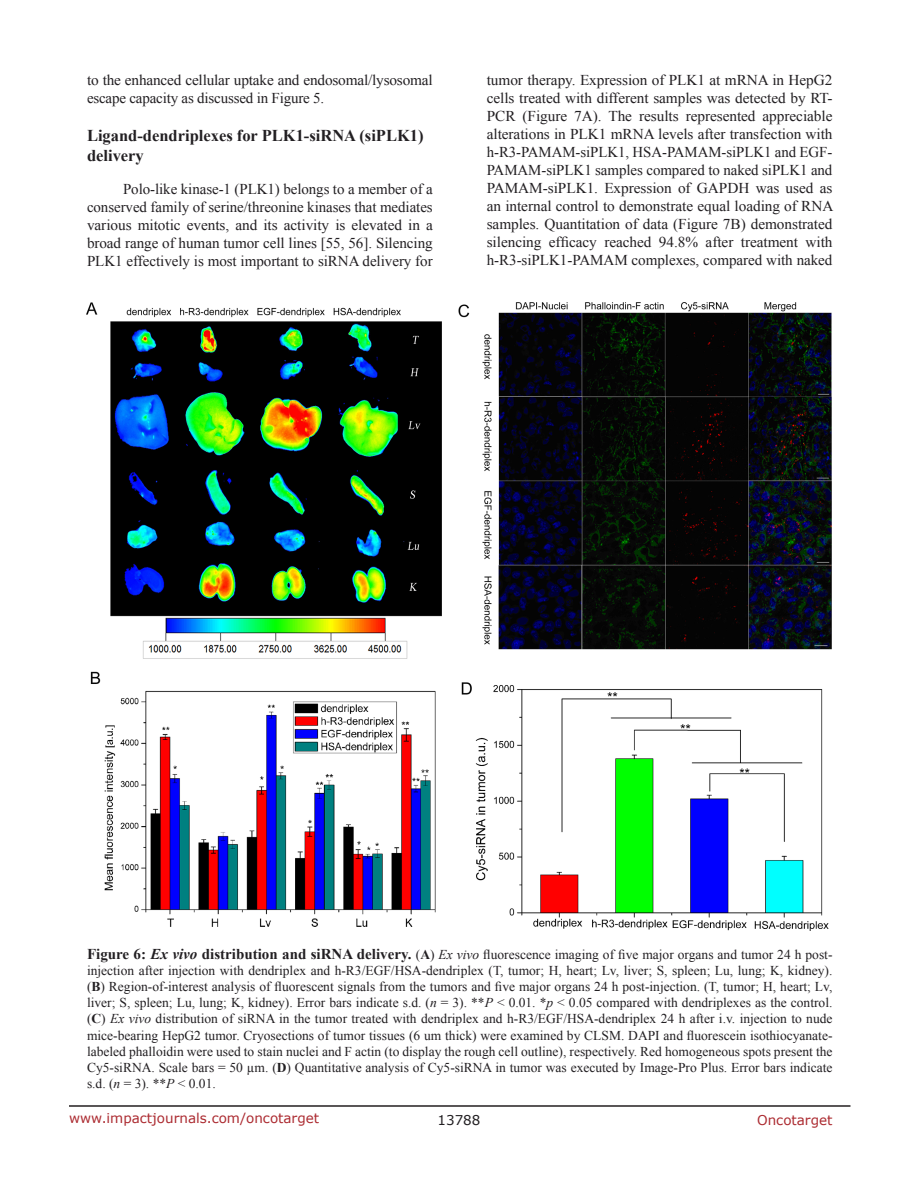
<style>
.page{position:relative;width:918px;height:1188px;background:#fff}
.page>*{position:absolute;margin:0;border:0;box-sizing:border-box;transform-origin:0 0}
.SubHeading{font:700 16.5px/19.8px "Times New Roman";color:#221f22}
.BodyText{font:15px/18px "Times New Roman";letter-spacing:-.005em;color:#221f22;text-align:justify}
.FigureText{font:13.5px/16.2px "Times New Roman";color:#221f22;text-align:justify}
.t1{font:13.5px "Verdana";color:#ac2b31}
.t2{font:13.5px "Verdana";color:#221f22}
.s1{font-weight:700;font-size:15px}
.s2{font-weight:700;font-style:italic;font-size:15px}
.s3{font-weight:700}
.s4{font-style:italic}
</style>
<div class="page">
<hr style="left:69px;top:1105px;width:781px;height:2px;background:#231f20">
<img style="left:86px;top:303px;width:746px;height:628px">
<p class="BodyText" style="left:87px;top:71px;width:347px">to the enhanced cellular uptake and endosomal/lysosomal escape capacity as discussed in Figure 5.</p>
<p class="SubHeading" style="left:87px;top:125px;width:338px">Ligand-dendriplexes for PLK1-siRNA (siPLK1) delivery</p>
<p class="BodyText" style="left:87px;top:180px;width:347px;text-indent:36px">Polo-like kinase-1 (PLK1) belongs to a member of a conserved family of serine/threonine kinases that mediates various mitotic events, and its activity is elevated in a broad range of human tumor cell lines [55, 56]. Silencing PLK1 effectively is most important to siRNA delivery for</p>
<p class="BodyText" style="left:487px;top:71px;width:348px">tumor therapy. Expression of PLK1 at mRNA in HepG2 cells treated with different samples was detected by RT-PCR (Figure 7A). The results represented appreciable alterations in PLK1 mRNA levels after transfection with h-R3-PAMAM-siPLK1, HSA-PAMAM-siPLK1 and EGF-PAMAM-siPLK1 samples compared to naked siPLK1 and PAMAM-siPLK1. Expression of GAPDH was used as an internal control to demonstrate equal loading of RNA samples. Quantitation of data (Figure 7B) demonstrated silencing efficacy reached 94.8% after treatment with h-R3-siPLK1-PAMAM complexes, compared with naked</p>
<p class="FigureText" style="left:87px;top:946px;width:747px"><span class="s1">Figure 6:</span> <span class="s2">Ex vivo</span> <span class="s1">distribution and siRNA delivery.</span> (<span class="s3">A</span>) <span class="s4">Ex vivo</span> fluorescence imaging of five major organs and tumor 24 h post&shy;injection after injection with dendriplex and h-R3/EGF/HSA-dendriplex (T, tumor; H, heart; Lv, liver; S, spleen; Lu, lung; K, kidney). (<span class="s3">B</span>) Region-of-interest analysis of fluorescent signals from the tumors and five major organs 24 h post-injection. (T, tumor; H, heart; Lv, liver; S, spleen; Lu, lung; K, kidney). Error bars indicate s.d. (<span class="s4">n</span> = 3). **<span class="s4">P</span> &lt; 0.01. *<span class="s4">p</span> &lt; 0.05 compared with dendriplexes as the control. (<span class="s3">C</span>) <span class="s4">Ex vivo</span> distribution of siRNA in the tumor treated with dendriplex and h-R3/EGF/HSA-dendriplex 24 h after i.v. injection to nude mice-bearing HepG2 tumor. Cryosections of tumor tissues (6 um thick) were examined by CLSM. DAPI and fluorescein isothiocyanate&shy;labeled phalloidin were used to stain nuclei and F actin (to display the rough cell outline), respectively. Red homogeneous spots present the Cy5-siRNA. Scale bars = 50 µm. (<span class="s3">D</span>) Quantitative analysis of Cy5-siRNA in tumor was executed by Image-Pro Plus. Error bars indicate s.d. (<span class="s4">n</span> = 3). **<span class="s4">P</span> &lt; 0.01.</p>
<p class="t1" style="left:69px;top:1109px;width:252px">www.impactjournals.com/oncotarget</p>
<p class="t2" style="left:438px;top:1111px;width:44px">13788</p>
<p class="t1" style="left:757px;top:1111px;width:77px">Oncotarget</p>
</div>
